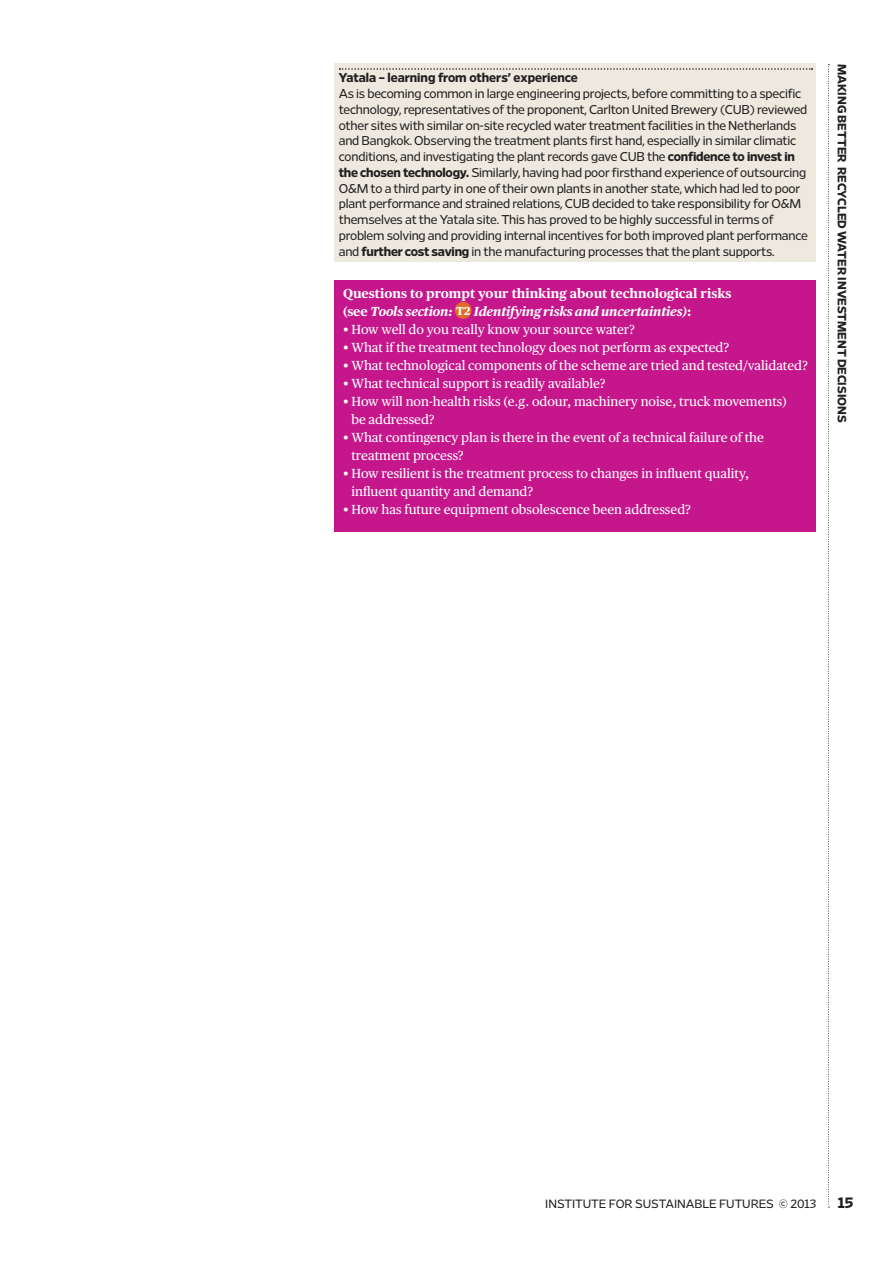
<style>
.page{position:relative;width:893px;height:1263px;background:#fff}
.page>*{position:absolute;margin:0;border:0;box-sizing:border-box;transform-origin:0 0}
.t1{font:700 15px "Retina Display";color:#231f20}
.t2{font:13.2px/18px "Publico Text";color:#fff}
.t3{font:700 13.2px/18px "Publico Text";color:#fff}
.t4{font:500 12.75px/15.8px "Retina Display";letter-spacing:-.015em;color:#231f20}
.t5{font:700 12.75px "Retina Display";color:#231f20}
.t6{font:700 12px "Retina Display";color:#231f20}
.t7{font:500 12px "Retina Display";color:#231f20}
.s1{font-weight:700}
.s2{font-style:italic}
.s3{font-size:11.7px}
</style>
<div class="page">
<svg style="left:828px;top:64px;width:1px;height:1144px"></svg>
<div style="left:334px;top:280px;width:482px;height:251px;background:#c5168c"></div>
<div style="left:334px;top:64px;width:482px;height:198px;background:#ede9df"></div>
<svg style="left:339px;top:68px;width:473px;height:2px"></svg>
<div style="left:455px;top:302px;width:17px;height:17px;background:#de6b27;border-radius:50%"></div>
<p class="t5" style="left:339px;top:70px;width:241px">Yatala – learning from others’ experience</p>
<p class="t4" style="left:339px;top:86px;width:471px">As is becoming common in large engineering projects, before committing to a specific technology, representatives of the proponent, Carlton United Brewery (CUB) reviewed other sites with similar on-site recycled water treatment facilities in the Netherlands and Bangkok. Observing the treatment plants first hand, especially in similar climatic conditions, and investigating the plant records gave CUB the <span class="s1">confidence to invest in the chosen technology.</span> Similarly, having had poor firsthand experience of outsourcing O&amp;M to a third party in one of their own plants in another state, which had led to poor plant performance and strained relations, CUB decided to take responsibility for O&amp;M themselves at the Yatala site. This has proved to be highly successful in terms of problem solving and providing internal incentives for both improved plant performance and <span class="s1">further cost saving</span> in the manufacturing processes that the plant supports.</p>
<p class="t3" style="left:343px;top:283px;width:390px">Questions to prompt your thinking about technological risks (see <span class="s2">Tools section:</span> <span class="s3">T2</span> <span class="s2">Identifying risks and uncertainties)</span>:</p>
<p class="t2" style="left:343px;top:319px;width:294px">• How well do you really know your source water?</p>
<p class="t2" style="left:343px;top:337px;width:388px">• What if the treatment technology does not perform as expected?</p>
<p class="t2" style="left:343px;top:355px;width:466px">• What technological components of the scheme are tried and tested/validated?</p>
<p class="t2" style="left:343px;top:373px;width:264px">• What technical support is readily available?</p>
<p class="t2" style="left:351px;top:391px;width:437px;text-indent:-8px">• How will non-health risks (e.g. odour, machinery noise, truck movements) be addressed?</p>
<p class="t2" style="left:351px;top:427px;width:414px;text-indent:-8px">• What contingency plan is there in the event of a technical failure of the treatment process?</p>
<p class="t2" style="left:351px;top:463px;width:399px;text-indent:-8px">• How resilient is the treatment process to changes in influent quality, influent quantity and demand?</p>
<p class="t2" style="left:343px;top:499px;width:350px">• How has future equipment obsolescence been addressed?</p>
<p class="t6" style="left:849px;top:64px;width:360px;rotate:90deg">Making Better Recycled Water Investment decisions</p>
<p class="t7" style="left:545px;top:1196px;width:273px">Institute for sustai nable futures © 2013</p>
<p class="t1" style="left:838px;top:1193px;width:17px">15</p>
</div>
